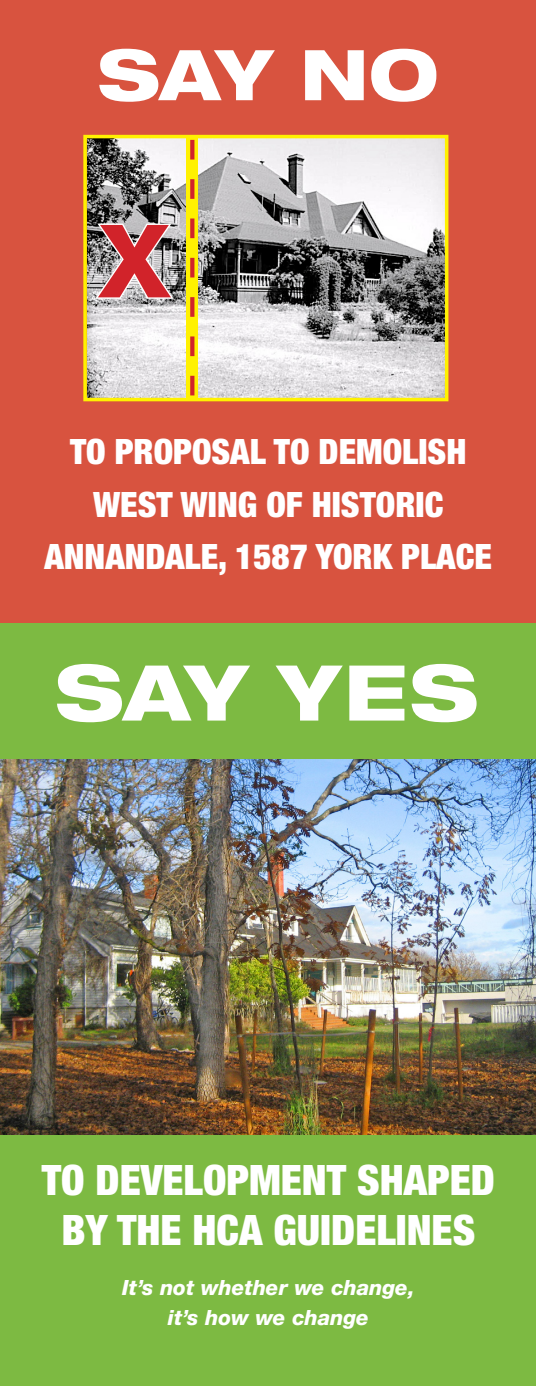
<style>
.page{position:relative;width:536px;height:1386px;background:#fff}
.page>*{position:absolute;margin:0;border:0;box-sizing:border-box;transform-origin:0 0}
.t1{font:800 101.5px "Helvetica Neue LT Std";color:#d1232a}
.t2{font:800 expanded 77px "Helvetica Neue LT Std";letter-spacing:.02em;color:#fff}
.t3{font:800 expanded 70px "Helvetica Neue LT Std";color:#fff}
.t4{font:900 condensed 42px/50.8px "Helvetica Neue LT Std";color:#fff;text-align:center}
.t5{font:900 condensed 35px/52.5px "Helvetica Neue LT Std";color:#fff;text-align:center}
.t6{font:italic 800 21px "Helvetica Neue LT Std";color:#fff}
</style>
<div class="page">
<div style="left:1px;top:0;width:535px;height:623px;background:#d8533f"></div>
<div style="left:1px;top:1133px;width:535px;height:253px;background:#7dba42"></div>
<div style="left:1px;top:623px;width:535px;height:143px;background:#7dba42"></div>
<img style="left:1px;top:760px;width:535px;height:374px">
<img style="left:88px;top:140px;width:355px;height:256px">
<svg style="left:94px;top:222px;width:82px;height:79px;background:#a7a7a8"></svg>
<div style="left:83px;top:135px;width:365px;height:266px;border:4px solid #fff101"></div>
<div style="left:186px;top:136px;width:12px;height:262px;background:#fff101"></div>
<svg style="left:190px;top:140px;width:4px;height:255px"></svg>
<p class="t3" style="left:98px;top:30px;width:342px">SAY NO</p>
<p class="t1" style="left:99px;top:201px;width:73px">X</p>
<p class="t5" style="left:44px;top:425px;width:449px">TO PROPOSAL TO DEMOLISH<br>WEST WING OF HISTORIC<br>ANNANDALE, 1587 YORK PLACE</p>
<p class="t2" style="left:55px;top:644px;width:424px">SAY YES</p>
<p class="t4" style="left:42px;top:1154px;width:454px">TO DEVELOPMENT SHAPED<br>BY THE HCA GUIDELINES</p>
<p class="t6" style="left:122px;top:1275px;width:294px">It’s not whether we change,</p>
<p class="t6" style="left:168px;top:1305px;width:203px">it’s how we change</p>
</div>
